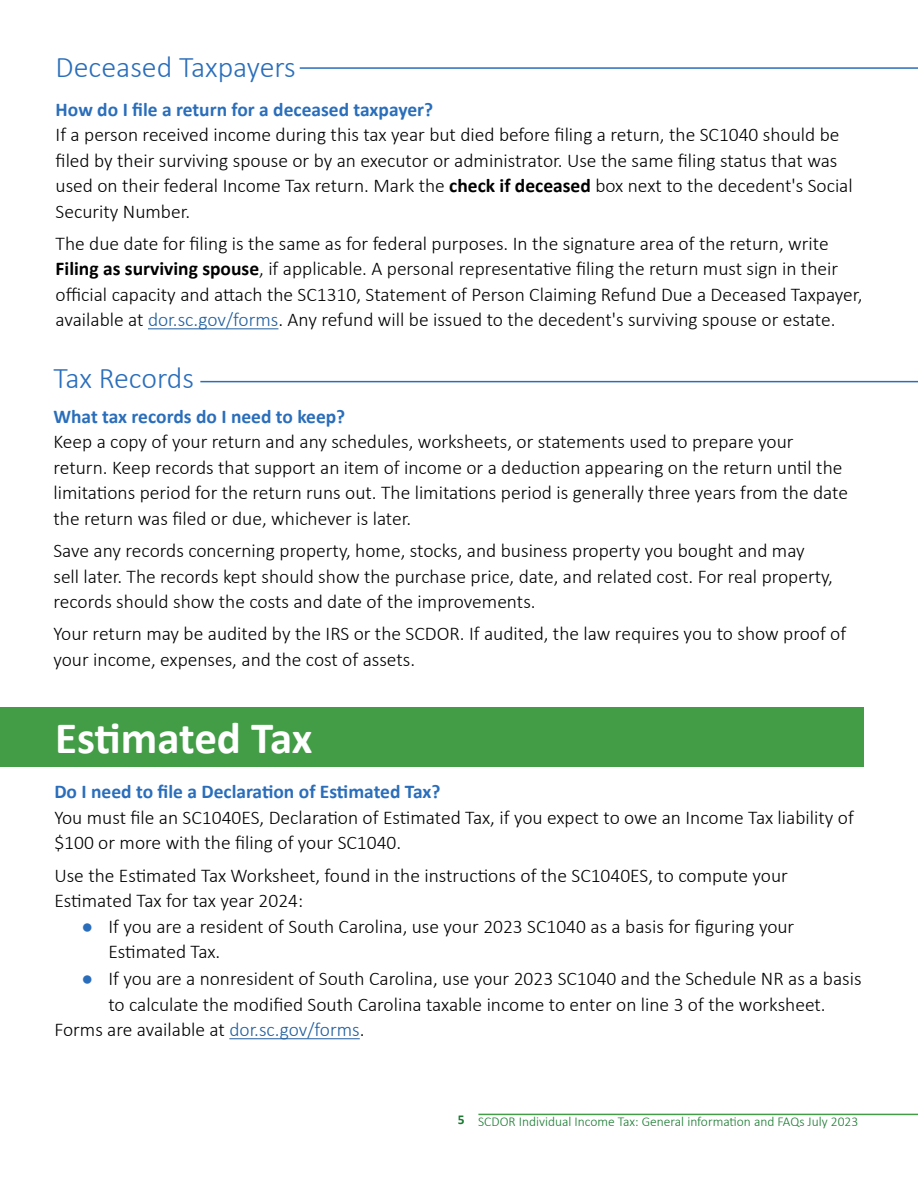
<style>
.page{position:relative;width:918px;height:1188px;background:#fff}
.page>*{position:absolute;margin:0;border:0;box-sizing:border-box;transform-origin:0 0}
.t1{font:700 45px "Calibri";letter-spacing:-.01em;color:#fff}
.t2{font:300 30px "Calibri";color:#2a6ebb}
.t3{font:300 19.5px/25.5px "Calibri";color:#000}
.t4{font:700 19.5px "Calibri";color:#2a6ebb}
.t5{font:300 13.5px "Calibri";color:#18792f}
.s1{font-weight:700}
.s2{color:#215e9e}
.s3{font-family:"Arial";font-weight:400;color:#2a6ebb}
</style>
<div class="page">
<hr style="left:478px;top:1114px;width:440px;height:1px;background:#439c46">
<hr style="left:200px;top:381px;width:718px;height:1px;background:#2a6ebb">
<hr style="left:148px;top:328px;width:130px;height:1px;background:#215e9e">
<hr style="left:300px;top:67px;width:618px;height:2px;background:#2a6ebb">
<hr style="left:229px;top:1038px;width:131px;height:1px;background:#215e9e">
<div style="left:0;top:707px;width:863px;height:60px;background:#439c46"></div>
<h2 class="t2" style="left:56px;top:48px;width:242px">Deceased Taxpayers</h2>
<p class="t4" style="left:56px;top:95px;width:379px">How do I file a return for a deceased taxpayer?</p>
<p class="t3" style="left:56px;top:122px;width:799px">If a person received income during this tax year but died before filing a return, the SC1040 should be filed by their surviving spouse or by an executor or administrator. Use the same filing status that was used on their federal Income Tax return. Mark the <span class="s1">check if deceased</span> box next to the decedent's Social Security Number.</p>
<p class="t3" style="left:56px;top:230px;width:808px">The due date for filing is the same as for federal purposes. In the signature area of the return, write <span class="s1">Filing as surviving spouse</span>, if applicable. A personal representative filing the return must sign in their official capacity and attach the SC1310, Statement of Person Claiming Refund Due a Deceased Taxpayer, available at <span class="s2">dor.sc.gov/forms</span>. Any refund will be issued to the decedent's surviving spouse or estate.</p>
<h2 class="t2" style="left:53px;top:359px;width:142px">Tax Records</h2>
<p class="t4" style="left:53px;top:403px;width:293px">What tax records do I need to keep?</p>
<p class="t3" style="left:53px;top:429px;width:796px">Keep a copy of your return and any schedules, worksheets, or statements used to prepare your return. Keep records that support an item of income or a deduction appearing on the return until the limitations period for the return runs out. The limitations period is generally three years from the date the return was filed or due, whichever is later.</p>
<p class="t3" style="left:53px;top:538px;width:781px">Save any records concerning property, home, stocks, and business property you bought and may sell later. The records kept should show the purchase price, date, and related cost. For real property, records should show the costs and date of the improvements.</p>
<p class="t3" style="left:53px;top:621px;width:794px">Your return may be audited by the IRS or the SCDOR. If audited, the law requires you to show proof of your income, expenses, and the cost of assets.</p>
<h1 class="t1" style="left:55px;top:706px;width:259px">Estimated Tax</h1>
<p class="t4" style="left:54px;top:778px;width:388px">Do I need to file a Declaration of Estimated Tax?</p>
<p class="t3" style="left:54px;top:805px;width:801px">You must file an SC1040ES, Declaration of Estimated Tax, if you expect to owe an Income Tax liability of $100 or more with the filing of your SC1040.</p>
<p class="t3" style="left:54px;top:862px;width:735px">Use the Estimated Tax Worksheet, found in the instructions of the SC1040ES, to compute your<br>Estimated Tax for tax year 2024:</p>
<p class="t3" style="left:108px;top:913px;width:688px;text-indent:-27px"><span class="s3">●</span> If you are a resident of South Carolina, use your 2023 SC1040 as a basis for figuring your<br>Estimated Tax.</p>
<p class="t3" style="left:81px;top:966px;width:782px"><span class="s3">●</span> If you are a nonresident of South Carolina, use your 2023 SC1040 and the Schedule NR as a basis</p>
<p class="t3" style="left:108px;top:991px;width:719px">to calculate the modified South Carolina taxable income to enter on line 3 of the worksheet.</p>
<p class="t3" style="left:54px;top:1017px;width:309px">Forms are available at <span class="s2">dor.sc.gov/forms</span>.</p>
<p class="t5" style="left:458px;top:1114px;width:402px"><sup>5</sup> SCDOR Individual Income Tax: General information and FAQs July 2023</p>
</div>
